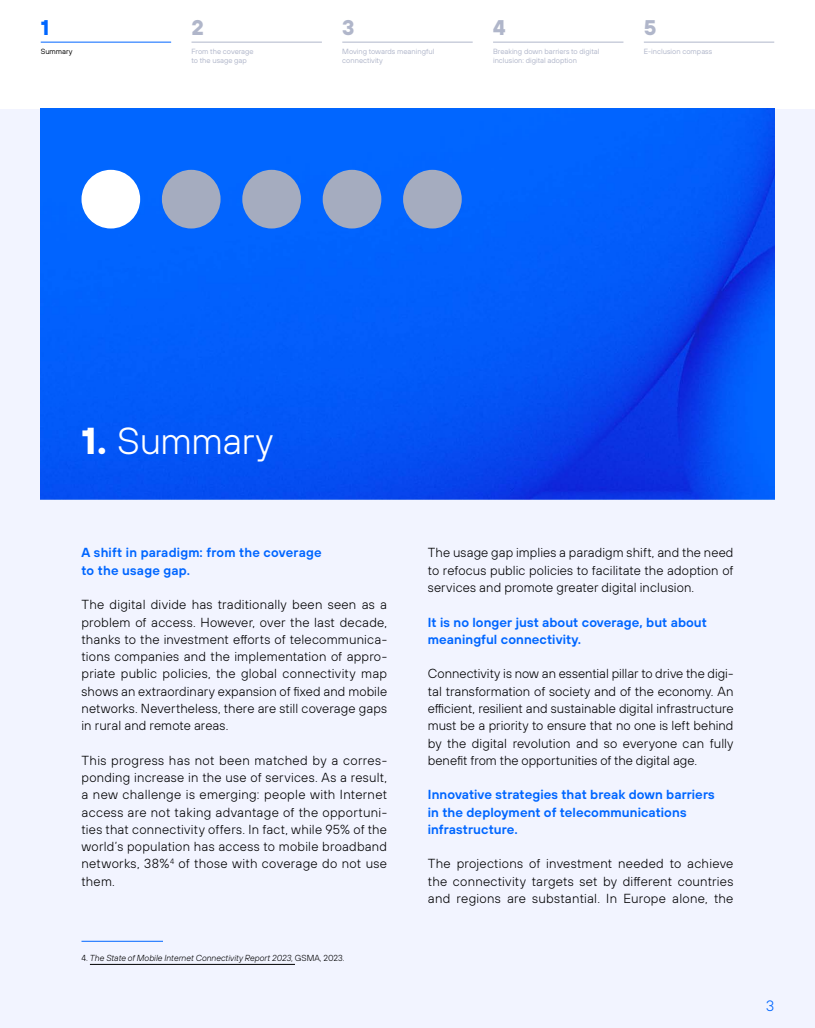
<style>
.page{position:relative;width:815px;height:1028px;background:#f2f4ff}
.page>*{position:absolute;margin:0;border:0;box-sizing:border-box;transform-origin:0 0}
.t1{font:300 37.5px "Tele Sans";letter-spacing:-.015em;color:#fff}
.t2{font:700 21.25px "Tele Sans";color:#b0b6ca}
.t3{font:700 21.25px "Tele Sans";color:#06f}
.t4{font:300 15px "Tele Sans";color:#06f}
.t5{font:300 13.12px/17.2px "Tele Sans";letter-spacing:.01em;color:#000;text-align:justify}
.t6{font:600 13.12px/17.2px "Tele Sans";letter-spacing:.005em;color:#06f}
.t7{font:italic 300 8.75px "Tele Sans";color:#000}
.t8{font:7.5px/9px "Tele Sans";color:#b0b6ca}
.t9{font:7.5px "Tele Sans";color:#000}
.s1{font-weight:700}
.s2{font-style:normal}
</style>
<div class="page">
<div style="left:0;top:0;width:815px;height:108px;background:#fff"></div>
<hr style="left:192px;top:42px;width:130px;height:1px;background:#b0b6ca">
<hr style="left:342px;top:42px;width:131px;height:1px;background:#b0b6ca">
<hr style="left:493px;top:42px;width:130px;height:1px;background:#b0b6ca">
<hr style="left:644px;top:42px;width:130px;height:1px;background:#b0b6ca">
<hr style="left:41px;top:42px;width:130px;height:1px;background:#06f">
<img style="left:41px;top:108px;width:733px;height:392px">
<hr style="left:90px;top:964px;width:205px;height:1px;background:#000">
<hr style="left:81px;top:941px;width:82px;height:1px;background:#06f">
<div style="left:81px;top:170px;width:59px;height:58px;background:#fff;border-radius:50%"></div>
<div style="left:162px;top:170px;width:59px;height:58px;background:#a5acbf;border-radius:50%"></div>
<div style="left:242px;top:170px;width:59px;height:58px;background:#a5acbf;border-radius:50%"></div>
<div style="left:323px;top:170px;width:58px;height:58px;background:#a5acbf;border-radius:50%"></div>
<div style="left:403px;top:170px;width:59px;height:58px;background:#a5acbf;border-radius:50%"></div>
<p class="t3" style="left:41px;top:13px;width:10px">1</p>
<p class="t9" style="left:41px;top:47px;width:33px">Summary</p>
<h2 class="t2" style="left:192px;top:13px;width:14px">2</h2>
<p class="t8" style="left:192px;top:47px;width:64px">From the coverage to the usage gap</p>
<h2 class="t2" style="left:342px;top:13px;width:14px">3</h2>
<p class="t8" style="left:342px;top:47px;width:94px">Moving towards meaningful connectivity</p>
<h2 class="t2" style="left:493px;top:13px;width:14px">4</h2>
<p class="t8" style="left:493px;top:47px;width:108px">Breaking down barriers to digital inclusion: digital adoption</p>
<h2 class="t2" style="left:644px;top:13px;width:14px">5</h2>
<p class="t8" style="left:644px;top:47px;width:70px">E-inclusion compass</p>
<p class="t1" style="left:81px;top:417px;width:193px"><span class="s1">1.</span> Summary</p>
<p class="t6" style="left:81px;top:544px;width:242px">A shift in paradigm: from the coverage to the usage gap.</p>
<p class="t5" style="left:81px;top:595px;width:307px">The digital divide has traditionally been seen as a problem of access. However, over the last decade, thanks to the investment efforts of telecommunica&shy;tions companies and the implementation of appro&shy;priate public policies, the global connectivity map shows an extraordinary expansion of fixed and mobile networks. Nevertheless, there are still coverage gaps in rural and remote areas.</p>
<p class="t5" style="left:81px;top:751px;width:307px">This progress has not been matched by a corres&shy;ponding increase in the use of services. As a result, a new challenge is emerging: people with Internet access are not taking advantage of the opportuni&shy;ties that connectivity offers. In fact, while 95% of the world’s population has access to mobile broadband networks, 38%<sup>4</sup> of those with coverage do not use them.</p>
<p class="t7" style="left:81px;top:952px;width:264px"><span class="s2">4.</span> The State of Mobile Internet Connectivity Report 2023, <span class="s2">GSMA, 2023.</span></p>
<p class="t5" style="left:428px;top:544px;width:307px">The usage gap implies a paradigm shift, and the need to refocus public policies to facilitate the adoption of services and promote greater digital inclusion.</p>
<p class="t6" style="left:428px;top:613px;width:281px">It is no longer just about coverage, but about meaningful connectivity.</p>
<p class="t5" style="left:428px;top:665px;width:307px">Connectivity is now an essential pillar to drive the digi&shy;tal transformation of society and of the economy. An efficient, resilient and sustainable digital infrastructure must be a priority to ensure that no one is left behind by the digital revolution and so everyone can fully benefit from the opportunities of the digital age.</p>
<p class="t6" style="left:428px;top:785px;width:288px">Innovative strategies that break down barriers in the deployment of telecommunications infrastructure.</p>
<p class="t5" style="left:428px;top:855px;width:307px">The projections of investment needed to achieve the connectivity targets set by different countries and regions are substantial. In Europe alone, the</p>
<p class="t4" style="left:766px;top:996px;width:10px">3</p>
</div>
